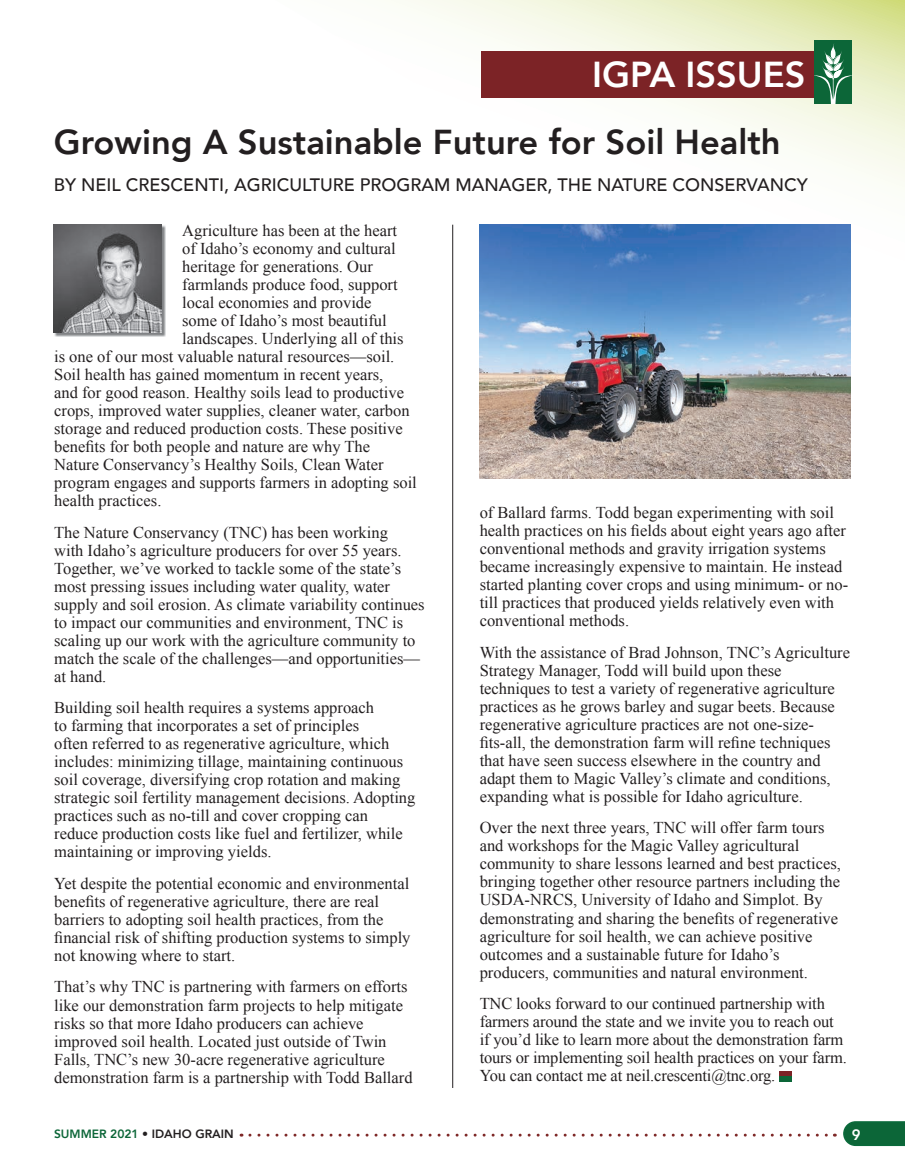
<style>
.page{position:relative;width:905px;height:1175px;background:#fff}
.page>*{position:absolute;margin:0;border:0;box-sizing:border-box;transform-origin:0 0}
.t1{font:800 36px "Avenir";color:#fff}
.t2{font:800 34.5px "Avenir";color:#231f20}
.t3{font:500 18px "Avenir";color:#231f20}
.t4{font:16.5px/18px "Times New Roman";color:#231f20}
.t5{font:800 15px "Avenir";color:#fff}
.t6{font:800 12px "Avenir";color:#231f20}
.s1{color:#0c6638}
</style>
<div class="page">
<svg style="left:391px;top:0;width:513px;height:374px"></svg>
<div style="left:480px;top:51px;width:334px;height:46px;background:#7c2326"></div>
<div style="left:814px;top:41px;width:38px;height:63px;background:#0c6638"></div>
<svg style="left:814px;top:44px;width:38px;height:60px"></svg>
<svg style="left:843px;top:1121px;width:61px;height:25px;background:#186e43"></svg>
<svg style="left:250px;top:1133px;width:585px;height:3px"></svg>
<hr style="left:452px;top:225px;width:1px;height:863px;background:#231f20">
<img style="left:54px;top:225px;width:112px;height:111px">
<img style="left:54px;top:225px;width:108px;height:108px">
<img style="left:479px;top:225px;width:371px;height:254px">
<div style="left:779px;top:1070px;width:12px;height:6px;background:#7c2326"></div>
<div style="left:779px;top:1076px;width:12px;height:6px;background:#0c6638"></div>
<h1 class="t1" style="left:592px;top:46px;width:215px">IGPA ISSUES</h1>
<h2 class="t2" style="left:54px;top:115px;width:728px">Growing A Sustainable Future for Soil Health</h2>
<p class="t3" style="left:54px;top:169px;width:755px">BY NEIL CRESCENTI, AGRICULTURE PROGRAM MANAGER, THE NATURE CONSERVANCY</p>
<p class="t4" style="left:182px;top:221px;width:216px">Agriculture has been at the heart</p>
<p class="t4" style="left:182px;top:239px;width:215px">of Idaho’s economy and cultural</p>
<p class="t4" style="left:182px;top:257px;width:192px">heritage for generations. Our</p>
<p class="t4" style="left:182px;top:275px;width:217px">farmlands produce food, support</p>
<p class="t4" style="left:182px;top:293px;width:191px">local economies and provide</p>
<p class="t4" style="left:182px;top:311px;width:206px">some of Idaho’s most beautiful</p>
<p class="t4" style="left:182px;top:329px;width:223px">landscapes. Underlying all of this</p>
<p class="t4" style="left:54px;top:347px;width:342px">is one of our most valuable natural resources—soil.</p>
<p class="t4" style="left:54px;top:365px;width:331px">Soil health has gained momentum in recent years,</p>
<p class="t4" style="left:54px;top:383px;width:351px">and for good reason. Healthy soils lead to productive</p>
<p class="t4" style="left:54px;top:401px;width:357px">crops, improved water supplies, cleaner water, carbon</p>
<p class="t4" style="left:54px;top:419px;width:350px">storage and reduced production costs. These positive</p>
<p class="t4" style="left:54px;top:437px;width:317px">benefits for both people and nature are why The</p>
<p class="t4" style="left:54px;top:455px;width:331px">Nature Conservancy’s Healthy Soils, Clean Water</p>
<p class="t4" style="left:54px;top:473px;width:364px">program engages and supports farmers in adopting soil</p>
<p class="t4" style="left:54px;top:491px;width:109px">health practices.</p>
<p class="t4" style="left:54px;top:523px;width:372px">The Nature Conservancy (TNC) has been working<br>with Idaho’s agriculture producers for over 55 years.<br>Together, we’ve worked to tackle some of the state’s most pressing issues including water quality, water supply and soil erosion. As climate variability continues to impact our communities and environment, TNC is scaling up our work with the agriculture community to match the scale of the challenges—and opportunities— at hand.</p>
<p class="t4" style="left:54px;top:698px;width:363px">Building soil health requires a systems approach<br>to farming that incorporates a set of principles<br>often referred to as regenerative agriculture, which includes: minimizing tillage, maintaining continuous soil coverage, diversifying crop rotation and making strategic soil fertility management decisions. Adopting practices such as no-till and cover cropping can reduce production costs like fuel and fertilizer, while maintaining or improving yields.</p>
<p class="t4" style="left:54px;top:874px;width:358px">Yet despite the potential economic and environmental benefits of regenerative agriculture, there are real barriers to adopting soil health practices, from the financial risk of shifting production systems to simply not knowing where to start.</p>
<p class="t4" style="left:54px;top:977px;width:360px">That’s why TNC is partnering with farmers on efforts like our demonstration farm projects to help mitigate risks so that more Idaho producers can achieve improved soil health. Located just outside of Twin Falls, TNC’s new 30-acre regenerative agriculture demonstration farm is a partnership with Todd Ballard</p>
<p class="t4" style="left:479px;top:503px;width:370px">of Ballard farms. Todd began experimenting with soil health practices on his fields about eight years ago after conventional methods and gravity irrigation systems became increasingly expensive to maintain. He instead started planting cover crops and using minimum- or no&shy;till practices that produced yields relatively even with conventional methods.</p>
<p class="t4" style="left:479px;top:643px;width:372px">With the assistance of Brad Johnson, TNC’s Agriculture Strategy Manager, Todd will build upon these techniques to test a variety of regenerative agriculture practices as he grows barley and sugar beets. Because regenerative agriculture practices are not one-size&shy;fits-all, the demonstration farm will refine techniques that have seen success elsewhere in the country and adapt them to Magic Valley’s climate and conditions, expanding what is possible for Idaho agriculture.</p>
<p class="t4" style="left:479px;top:818px;width:363px">Over the next three years, TNC will offer farm tours and workshops for the Magic Valley agricultural community to share lessons learned and best practices, bringing together other resource partners including the USDA-NRCS, University of Idaho and Simplot. By demonstrating and sharing the benefits of regenerative agriculture for soil health, we can achieve positive outcomes and a sustainable future for Idaho’s producers, communities and natural environment.</p>
<p class="t4" style="left:479px;top:994px;width:369px">TNC looks forward to our continued partnership with farmers around the state and we invite you to reach out if you’d like to learn more about the demonstration farm tours or implementing soil health practices on your farm.<br>You can contact me at neil.crescenti@tnc.org.</p>
<p class="t6" style="left:54px;top:1124px;width:181px"><span class="s1">SUMMER 2021</span> • IDAHO GRAIN</p>
<p class="t5" style="left:851px;top:1122px;width:10px">9</p>
</div>
